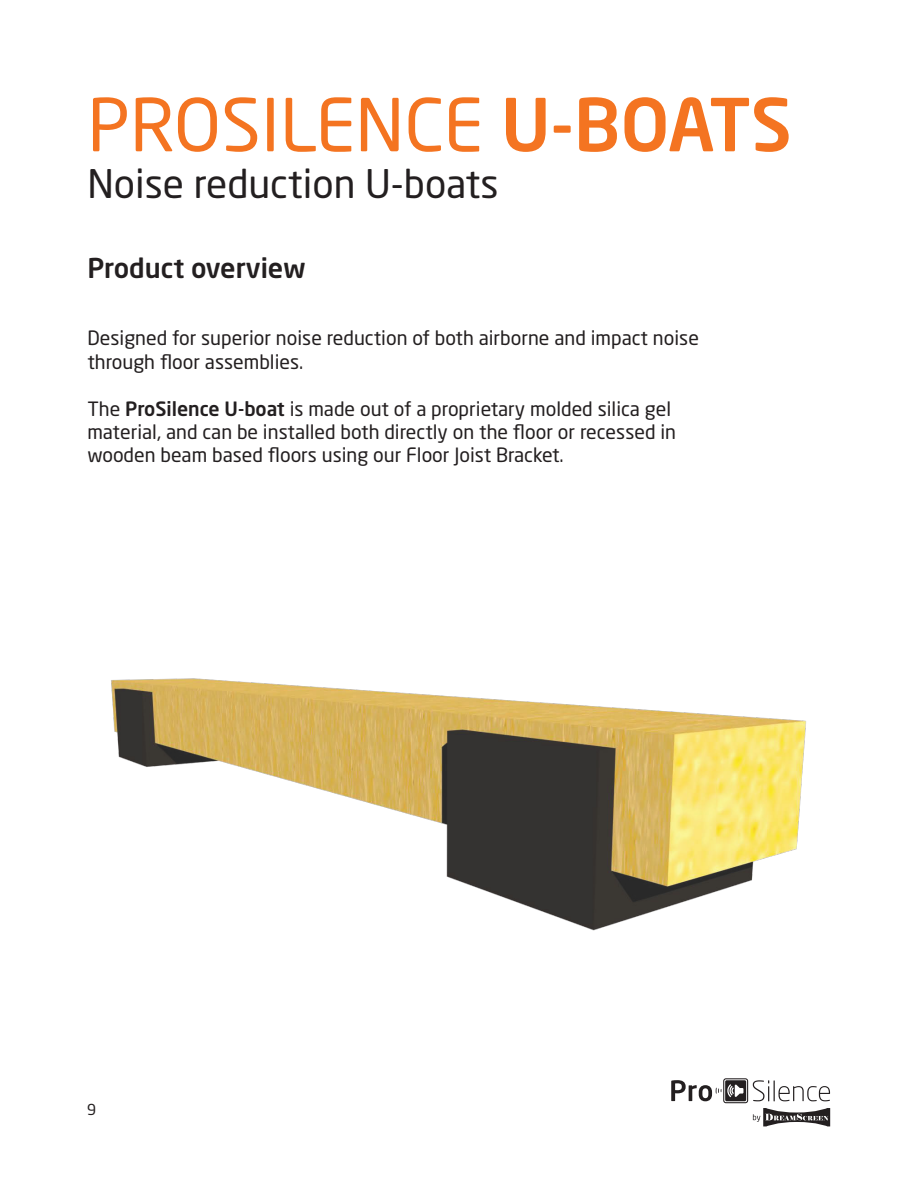
<style>
.page{position:relative;width:918px;height:1188px;background:#fff}
.page>*{position:absolute;margin:0;border:0;box-sizing:border-box;transform-origin:0 0}
.t1{font:72px "Neo Sans W1 G";color:#f47421}
.t2{font:39px "Neo Sans W1 G";color:#231f20}
.t3{font:500 27px "Neo Sans W1 G";color:#231f20}
.t4{font:19.5px/23.1px "Neo Sans W1 G";color:#231f20}
.t5{font:15px "Neo Sans W1 G";color:#231f20}
.s1{font-weight:500}
</style>
<div class="page">
<svg style="left:671px;top:1078px;width:159px;height:48px"></svg>
<img style="left:111px;top:678px;width:695px;height:253px">
<h1 class="t1" style="left:87px;top:81px;width:706px">PROSILENCE <span class="s1">U-BOATS</span></h1>
<h2 class="t2" style="left:87px;top:160px;width:413px">Noise reduction U-boats</h2>
<h3 class="t3" style="left:87px;top:251px;width:220px">Product overview</h3>
<p class="t4" style="left:87px;top:325px;width:613px;line-height:24.5px">Designed for superior noise reduction of both airborne and impact noise through floor assemblies.</p>
<p class="t4" style="left:87px;top:397px;width:590px">The <span class="s1">ProSilence U-boat</span> is made out of a proprietary molded silica gel material, and can be installed both directly on the floor or recessed in wooden beam based floors using our Floor Joist Bracket.</p>
<p class="t5" style="left:87px;top:1100px;width:11px">9</p>
</div>
